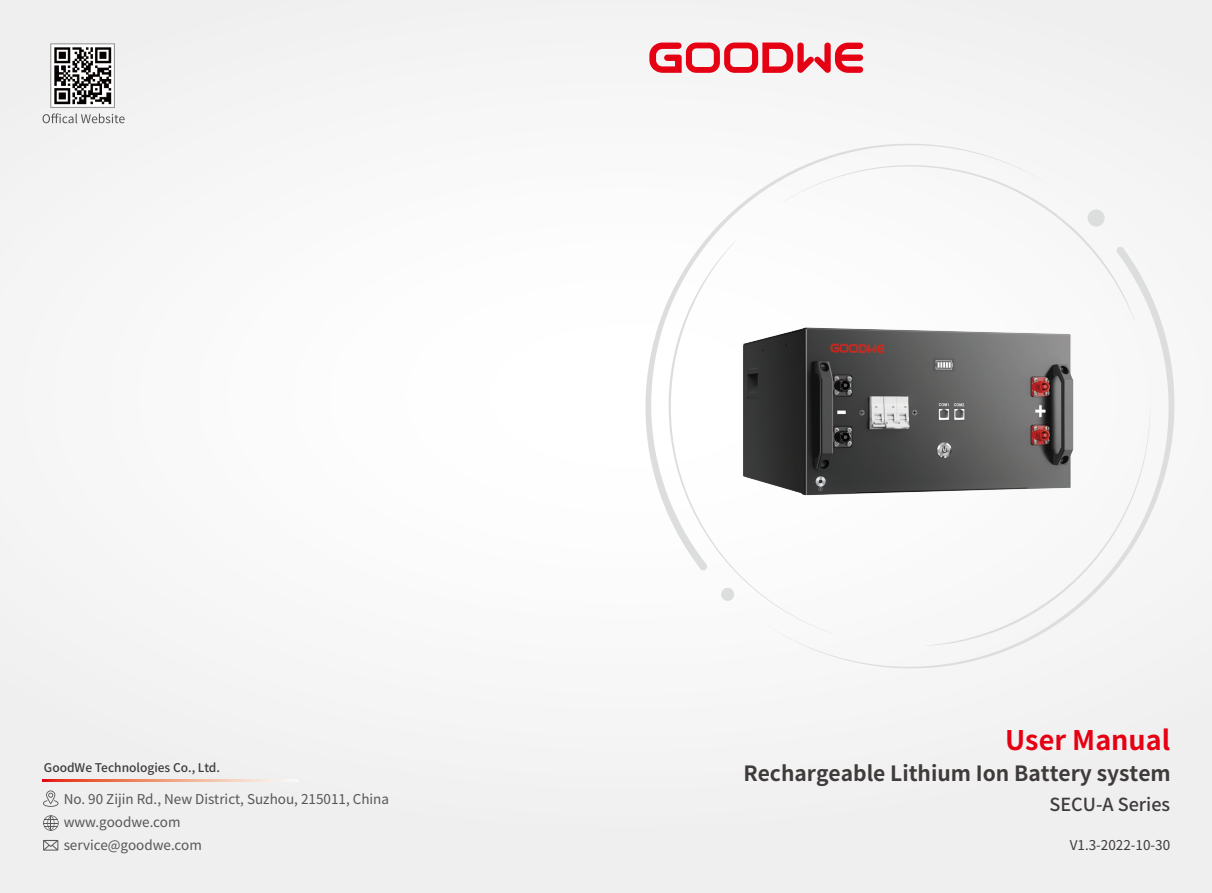
<style>
.page{position:relative;width:1212px;height:893px;background:#f5f5f5}
.page>*{position:absolute;margin:0;border:0;box-sizing:border-box;transform-origin:0 0}
.t1{font:700 27px "Source Han Sans CN";color:#e60013}
.t2{font:700 21px "Source Han Sans CN";color:#3f3b3a}
.t3{font:500 18px "Source Han Sans CN";color:#3f3b3a}
.t4{font:13.5px/22.5px "Source Han Sans CN";color:#575555}
.t5{font:13.5px "Source Han Sans CN";color:#3f3b3a}
.t6{font:500 12px "Source Han Sans CN";color:#3f3b3a}
</style>
<div class="page">
<svg style="left:646px;top:144px;width:361px;height:371px"></svg>
<svg style="left:800px;top:265px;width:374px;height:403px"></svg>
<svg style="left:669px;top:240px;width:164px;height:394px"></svg>
<svg style="left:925px;top:406px;width:225px;height:240px"></svg>
<svg style="left:784px;top:163px;width:350px;height:158px"></svg>
<svg style="left:43px;top:815px;width:16px;height:16px"></svg>
<svg style="left:43px;top:790px;width:15px;height:17px"></svg>
<svg style="left:43px;top:839px;width:16px;height:12px"></svg>
<svg style="left:43px;top:780px;width:233px;height:1px"></svg>
<svg style="left:43px;top:43px;width:82px;height:80px"></svg>
<svg style="left:649px;top:43px;width:214px;height:30px"></svg>
<img style="left:726px;top:223px;width:366px;height:366px">
<p class="t6" style="left:44px;top:761px;width:178px">GoodWe Technologies Co., Ltd.</p>
<p class="t4" style="left:64px;top:789px;width:327px">No. 90 Zijin Rd., New District, Suzhou, 215011, China www.goodwe.com<br>service@goodwe.com</p>
<h1 class="t1" style="left:1005px;top:725px;width:167px">User Manual</h1>
<h2 class="t2" style="left:743px;top:761px;width:429px">Rechargeable Lithium Ion Battery system</h2>
<h3 class="t3" style="left:1049px;top:794px;width:122px">SECU-A Series</h3>
<p class="t5" style="left:1070px;top:838px;width:102px">V1.3-2022-10-30</p>
</div>
